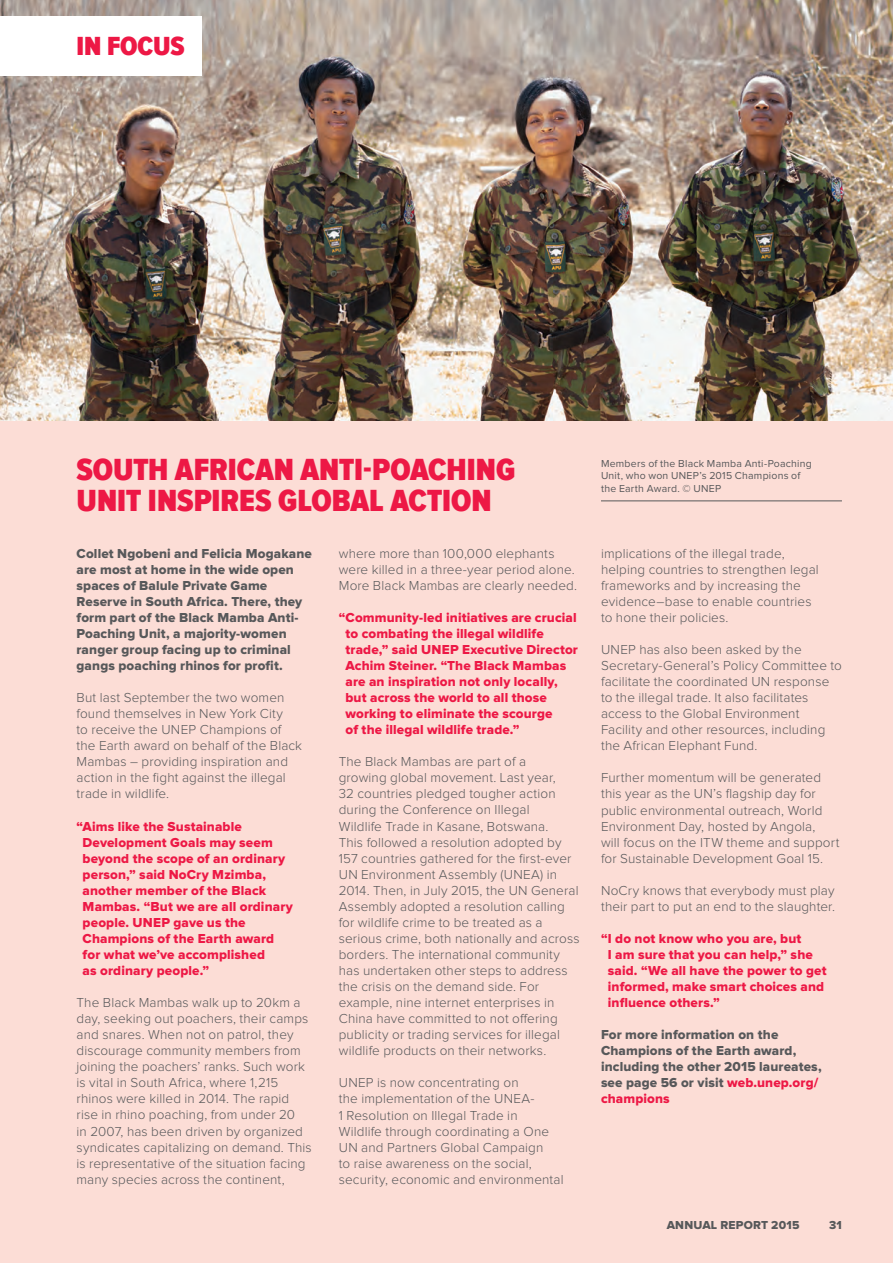
<style>
.page{position:relative;width:893px;height:1263px;background:#fff}
.page>*{position:absolute;margin:0;border:0;box-sizing:border-box;transform-origin:0 0}
.Feature_Article_NEW{font:900 31.5px/31.5px "Proxima Nova Cond";letter-spacing:-.005em;color:#ed1845}
.Contents___section_s{font:900 27px "Proxima Nova Cond";letter-spacing:-.005em;color:#ed1845}
.Body_copy{font:300 13.5px/16px "Proxima Nova";letter-spacing:.01em;color:#57585a}
.Body_copy-2{font:13.5px/16px "Proxima Nova Extrabld";letter-spacing:.01em;color:#ed1845}
.Body_copy_Bold{font:13.5px/16px "Proxima Nova Extrabld";letter-spacing:.01em;color:#57585a}
.Body_copy-3{font:12px "Proxima Nova Extrabld";letter-spacing:.015em;color:#57585a}
.t1{font:10.5px/12.8px "Proxima Nova";letter-spacing:.02em;color:#57585a}
.s1{color:#ed1845}
</style>
<div class="page">
<div style="left:0;top:421px;width:893px;height:842px;background:#fcddd6"></div>
<img style="left:0;top:0;width:893px;height:421px">
<div style="left:0;top:17px;width:202px;height:59px;background:#fff"></div>
<hr style="left:601px;top:500px;width:241px;height:1px;background:#57585a">
<p class="Contents___section_s" style="left:77px;top:31px;width:110px">IN FOCUS</p>
<p class="Feature_Article_NEW" style="left:77px;top:456px;width:440px">SOUTH AFRICAN ANTI-POACHING<br>UNIT INSPIRES GLOBAL ACTION</p>
<p class="Body_copy_Bold" style="left:77px;top:546px;width:237px">Collet Ngobeni and Felicia Mogakane are most at home in the wide open spaces of Balule Private Game Reserve in South Africa. There, they form part of the Black Mamba Anti-Poaching Unit, a majority-women ranger group facing up to criminal gangs poaching rhinos for profit.</p>
<p class="Body_copy" style="left:77px;top:690px;width:227px">But last September the two women found themselves in New York City<br>to receive the UNEP Champions of the Earth award on behalf of the Black<br>Mambas – providing inspiration and action in the fight against the illegal trade in wildlife.</p>
<p class="Body_copy-2" style="left:83px;top:818px;width:212px;text-indent:-6px">“Aims like the Sustainable<br>Development Goals may seem beyond the scope of an ordinary person,” said NoCry Mzimba, another member of the Black<br>Mambas. “But we are all ordinary people. UNEP gave us the<br>Champions of the Earth award for what we’ve accomplished<br>as ordinary people.”</p>
<p class="Body_copy" style="left:77px;top:995px;width:237px">The Black Mambas walk up to 20km a day, seeking out poachers, their camps and snares. When not on patrol, they discourage community members from joining the poachers’ ranks. Such work is vital in South Africa, where 1,215 rhinos were killed in 2014. The rapid rise in rhino poaching, from under 20<br>in 2007, has been driven by organized syndicates capitalizing on demand. This is representative of the situation facing many species across the continent,</p>
<p class="Body_copy" style="left:339px;top:546px;width:240px">where more than 100,000 elephants were killed in a three-year period alone.<br>More Black Mambas are clearly needed.</p>
<p class="Body_copy-2" style="left:345px;top:610px;width:234px;text-indent:-7px">“Community-led initiatives are crucial to combating the illegal wildlife trade,” said UNEP Executive Director Achim Steiner. “The Black Mambas are an inspiration not only locally, but across the world to all those working to eliminate the scourge<br>of the illegal wildlife trade.”</p>
<p class="Body_copy" style="left:339px;top:754px;width:242px">The Black Mambas are part of a<br>growing global movement. Last year,<br>32 countries pledged tougher action during the Conference on Illegal<br>Wildlife Trade in Kasane, Botswana.<br>This followed a resolution adopted by 157 countries gathered for the first-ever UN Environment Assembly (UNEA) in 2014. Then, in July 2015, the UN General Assembly adopted a resolution calling for wildlife crime to be treated as a serious crime, both nationally and across borders. The international community has undertaken other steps to address the crisis on the demand side. For example, nine internet enterprises in China have committed to not offering publicity or trading services for illegal wildlife products on their networks.</p>
<p class="Body_copy" style="left:339px;top:1075px;width:226px">UNEP is now concentrating on<br>the implementation of the UNEA-<br>1 Resolution on Illegal Trade in Wildlife through coordinating a One UN and Partners Global Campaign<br>to raise awareness on the social, security, economic and environmental</p>
<p class="t1" style="left:601px;top:457px;width:212px">Members of the Black Mamba Anti-Poaching<br>Unit, who won UNEP’s 2015 Champions of the Earth Award. © UNEP</p>
<p class="Body_copy" style="left:601px;top:546px;width:219px">implications of the illegal trade, helping countries to strengthen legal frameworks and by increasing the evidence–base to enable countries to hone their policies.</p>
<p class="Body_copy" style="left:601px;top:642px;width:242px">UNEP has also been asked by the Secretary-General’s Policy Committee to facilitate the coordinated UN response to the illegal trade. It also facilitates access to the Global Environment Facility and other resources, including the African Elephant Fund.</p>
<p class="Body_copy" style="left:601px;top:770px;width:240px">Further momentum will be generated this year as the UN’s flagship day for public environmental outreach, World Environment Day, hosted by Angola,<br>will focus on the ITW theme and support for Sustainable Development Goal 15.</p>
<p class="Body_copy" style="left:601px;top:883px;width:235px">NoCry knows that everybody must play their part to put an end to the slaughter.</p>
<p class="Body_copy-2" style="left:608px;top:931px;width:220px;text-indent:-7px">“I do not know who you are, but<br>I am sure that you can help,” she said. “We all have the power to get informed, make smart choices and influence others.”</p>
<p class="Body_copy_Bold" style="left:601px;top:1027px;width:222px">For more information on the<br>Champions of the Earth award, including the other 2015 laureates, see page 56 or visit <span class="s1">web.unep.org/ champions</span></p>
<p class="Body_copy-3" style="left:667px;top:1219px;width:134px">ANNUAL REPORT 2015</p>
<p class="Body_copy-3" style="left:829px;top:1219px;width:14px">31</p>
</div>
